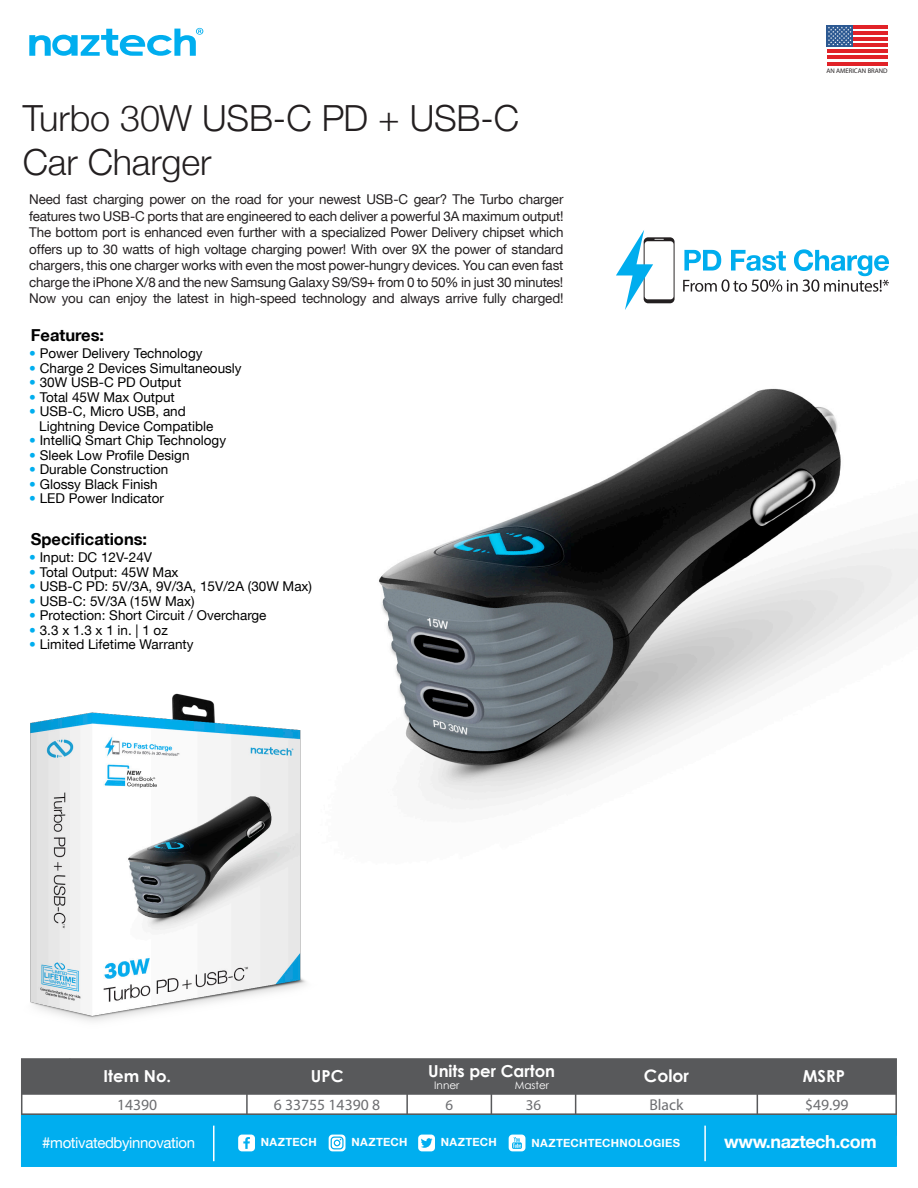
<style>
.page{position:relative;width:918px;height:1188px;background:#fff}
.page>*{position:absolute;margin:0;border:0;box-sizing:border-box;transform-origin:0 0}
.t1{font:300 36px "Helvetica Neue LT Std";letter-spacing:-.005em;color:#231f20}
.t2{font:700 18px "Helvetica Neue LT Std";letter-spacing:-.025em;color:#fff}
.t3{font:700 17.25px "Century Gothic";color:#fff}
.t4{font:700 16.5px "Century Gothic";color:#fff}
.t5{font:700 16.5px "Helvetica Neue LT Std";color:#000}
.t6{font:15.6px "Myriad Pro";color:#6d6e71}
.t7{font:15px "Helvetica Neue LT Std";letter-spacing:-.025em;color:#fff}
.t8{font:15px "Myriad Pro";color:#6d6e71}
.t9{font:13.5px/16.5px "Helvetica Neue LT Std";letter-spacing:-.015em;color:#231f20;text-align:justify}
.t10{font:13.5px/14.5px "Helvetica Neue LT Std";color:#000}
.t11{font:700 11.25px "Helvetica Neue LT Std";letter-spacing:.02em;color:#fff}
.t12{font:10.5px "Century Gothic";color:#fff}
.t13{font:6.6px "Myriad Pro";color:#231f20}
.s1{color:#00aeef}
</style>
<div class="page">
<img style="left:461px;top:388px;width:457px;height:420px">
<div style="left:21px;top:1058px;width:876px;height:36px;background:#58595b;border:2px solid #58595b"></div>
<div style="left:21px;top:1115px;width:876px;height:52px;background:#00aeef"></div>
<svg style="left:29px;top:28px;width:174px;height:28px"></svg>
<svg style="left:509px;top:1135px;width:16px;height:16px"></svg>
<svg style="left:827px;top:28px;width:60px;height:28px"></svg>
<hr style="left:827px;top:25px;width:60px;height:3px;background:#e12228">
<hr style="left:827px;top:31px;width:60px;height:4px;background:#e12228">
<hr style="left:827px;top:38px;width:60px;height:3px;background:#e12228">
<hr style="left:827px;top:44px;width:60px;height:3px;background:#e12228">
<hr style="left:827px;top:50px;width:60px;height:3px;background:#e12228">
<hr style="left:827px;top:56px;width:60px;height:3px;background:#e12228">
<hr style="left:827px;top:62px;width:60px;height:3px;background:#e12228">
<div style="left:827px;top:25px;width:26px;height:22px;background:linear-gradient(to right,#376298,#315d94)"></div>
<svg style="left:828px;top:27px;width:24px;height:18px"></svg>
<hr style="left:704px;top:1126px;width:2px;height:35px;background:#fff">
<svg style="left:491px;top:1095px;width:1px;height:23px"></svg>
<svg style="left:575px;top:1095px;width:1px;height:23px"></svg>
<svg style="left:757px;top:1095px;width:1px;height:23px"></svg>
<hr style="left:895px;top:1094px;width:2px;height:21px;background:#58595b">
<hr style="left:22px;top:1113px;width:874px;height:2px;background:#58595b">
<hr style="left:22px;top:1093px;width:874px;height:2px;background:#58595b">
<img style="left:20px;top:538px;width:460px;height:629px">
<svg style="left:616px;top:230px;width:59px;height:80px"></svg>
<svg style="left:683px;top:249px;width:206px;height:43px"></svg>
<h1 class="t1" style="left:23px;top:97px;width:498px">Turbo 30W USB-C PD + USB-C</h1>
<h1 class="t1" style="left:23px;top:140px;width:190px">Car Charger</h1>
<p class="t9" style="left:29px;top:191px;width:536px">Need fast charging power on the road for your newest USB-C gear? The Turbo charger features two USB-C ports that are engineered to each deliver a powerful 3A maximum output!<br>The bottom port is enhanced even further with a specialized Power Delivery chipset which offers up to 30 watts of high voltage charging power! With over 9X the power of standard chargers, this one charger works with even the most power-hungry devices. You can even fast charge the iPhone X/8 and the new Samsung Galaxy S9/S9+ from 0 to 50% in just 30 minutes!<br>Now you can enjoy the latest in high-speed technology and always arrive fully charged!</p>
<p class="t5" style="left:31px;top:325px;width:75px">Features:</p>
<p class="t10" style="left:29px;top:346px;width:175px"><span class="s1">•</span> Power Delivery Technology</p>
<p class="t10" style="left:29px;top:360px;width:214px"><span class="s1">•</span> Charge 2 Devices Simultaneously</p>
<p class="t10" style="left:29px;top:375px;width:154px"><span class="s1">•</span> 30W USB-C PD Output</p>
<p class="t10" style="left:29px;top:389px;width:147px"><span class="s1">•</span> Total 45W Max Output</p>
<p class="t10" style="left:39px;top:404px;width:176px;text-indent:-10px"><span class="s1">•</span> USB-C, Micro USB, and<br>Lightning Device Compatible</p>
<p class="t10" style="left:29px;top:433px;width:198px"><span class="s1">•</span> IntelliQ Smart Chip Technology</p>
<p class="t10" style="left:29px;top:448px;width:162px"><span class="s1">•</span> Sleek Low Profile Design</p>
<p class="t10" style="left:29px;top:462px;width:141px"><span class="s1">•</span> Durable Construction</p>
<p class="t10" style="left:29px;top:477px;width:130px"><span class="s1">•</span> Glossy Black Finish</p>
<p class="t10" style="left:29px;top:491px;width:136px"><span class="s1">•</span> LED Power Indicator</p>
<p class="t5" style="left:31px;top:529px;width:118px">Specifications:</p>
<p class="t10" style="left:29px;top:550px;width:124px"><span class="s1">•</span> Input: DC 12V-24V</p>
<p class="t10" style="left:29px;top:565px;width:151px"><span class="s1">•</span> Total Output: 45W Max</p>
<p class="t10" style="left:29px;top:579px;width:284px"><span class="s1">•</span> USB-C PD: 5V/3A, 9V/3A, 15V/2A (30W Max)</p>
<p class="t10" style="left:29px;top:594px;width:167px"><span class="s1">•</span> USB-C: 5V/3A (15W Max)</p>
<p class="t10" style="left:29px;top:608px;width:239px"><span class="s1">•</span> Protection: Short Circuit / Overcharge</p>
<p class="t10" style="left:29px;top:623px;width:140px"><span class="s1">•</span> 3.3 x 1.3 x 1 in. | 1 oz</p>
<p class="t10" style="left:29px;top:637px;width:166px"><span class="s1">•</span> Limited Lifetime Warranty</p>
<p class="t13" style="left:826px;top:66px;width:63px">AN AMERICAN BRAND</p>
<p class="t4" style="left:104px;top:1064px;width:69px">Item No.</p>
<p class="t4" style="left:311px;top:1064px;width:34px">UPC</p>
<p class="t4" style="left:428px;top:1059px;width:129px">Units per Carton</p>
<p class="t12" style="left:434px;top:1078px;width:27px">Inner</p>
<p class="t12" style="left:515px;top:1078px;width:36px">Master</p>
<p class="t3" style="left:644px;top:1063px;width:47px">Color</p>
<p class="t4" style="left:803px;top:1064px;width:44px">MSRP</p>
<p class="t6" style="left:117px;top:1095px;width:42px">14390</p>
<p class="t6" style="left:274px;top:1095px;width:108px">6 33755 14390 8</p>
<p class="t8" style="left:445px;top:1095px;width:9px">6</p>
<p class="t8" style="left:526px;top:1095px;width:17px">36</p>
<p class="t6" style="left:649px;top:1095px;width:36px">Black</p>
<p class="t6" style="left:805px;top:1095px;width:45px">$49.99</p>
<p class="t7" style="left:42px;top:1133px;width:154px">#motivatedbyinnovation</p>
<h2 class="t2" style="left:724px;top:1131px;width:154px">www.naztech.com</h2>
<p class="t11" style="left:261px;top:1135px;width:58px">NAZTECH</p>
<p class="t11" style="left:351px;top:1135px;width:58px">NAZTECH</p>
<p class="t11" style="left:441px;top:1135px;width:58px">NAZTECH</p>
<p class="t11" style="left:531px;top:1136px;width:150px">NAZTECHTECHNOLOGIES</p>
</div>
